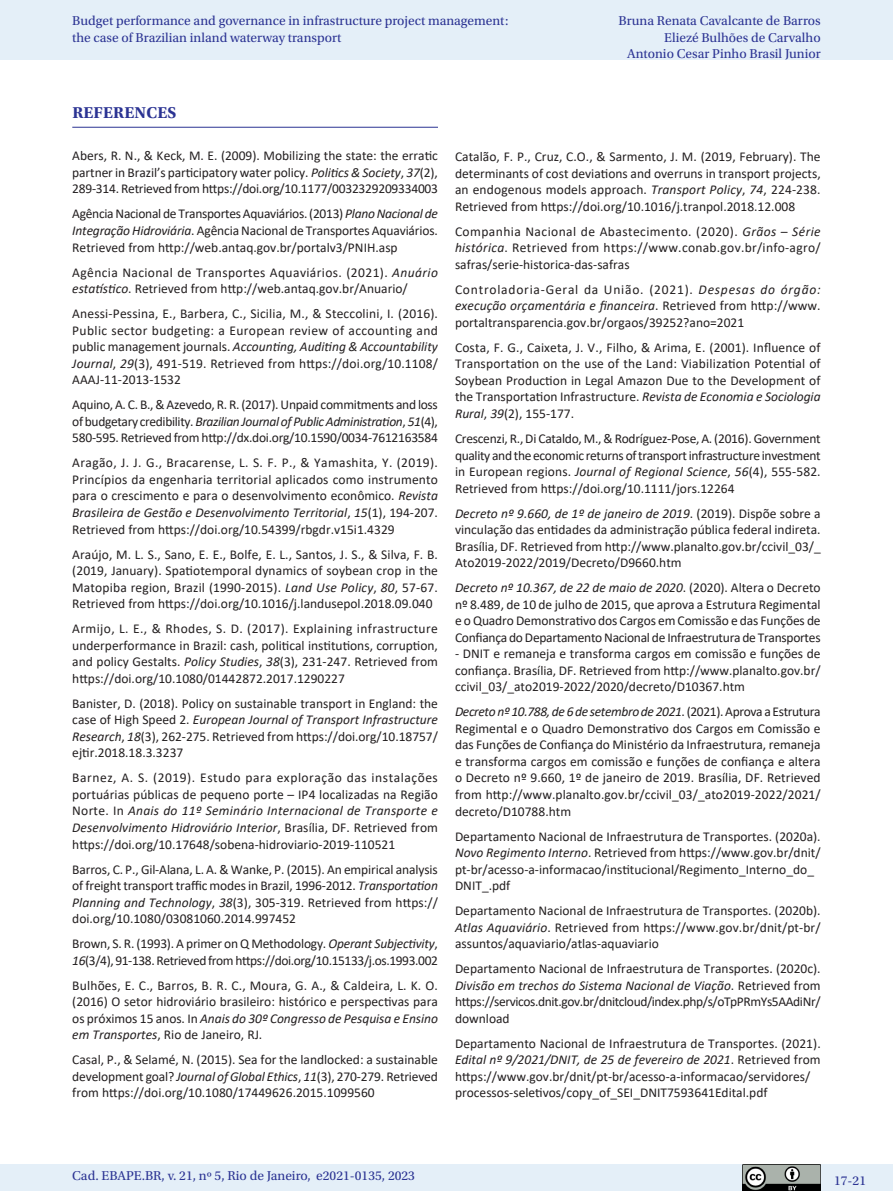
<style>
.page{position:relative;width:893px;height:1191px;background:#fff}
.page>*{position:absolute;margin:0;border:0;box-sizing:border-box;transform-origin:0 0}
._07_1_sub_1{font:700 16.5px "Utopia Std";letter-spacing:.01em;color:#2b3393}
.Referencias{font:13.5px/16.5px "Calibri";color:#231f20;text-align:justify}
.t1{font:13.5px/16.5px "Utopia Std";color:#2b3393}
.Referencias-2{font:13.5px/16.5px "Calibri";letter-spacing:-.03em;color:#231f20}
.Referencias-3{font:13.5px/16.5px "Calibri";letter-spacing:.03em;color:#231f20}
.s1{font-style:italic}
</style>
<div class="page">
<div style="left:0;top:0;width:893px;height:60px;background:#e4eff8"></div>
<div style="left:0;top:1164px;width:893px;height:27px;background:#e4eff8"></div>
<img style="left:743px;top:1164px;width:78px;height:27px">
<hr style="left:72px;top:127px;width:366px;height:1px;background:#2b3393">
<p class="t1" style="left:72px;top:13px;width:438px">Budget performance and governance in infrastructure project management: the case of Brazilian inland waterway transport</p>
<p class="t1" style="left:618px;top:13px;width:204px;text-align:right">Bruna Renata Cavalcante de Barros<br>Eliezé Bulhões de Carvalho<br>Antonio Cesar Pinho Brasil Junior</p>
<p class="_07_1_sub_1" style="left:72px;top:103px;width:106px">REFERENCES</p>
<p class="Referencias" style="left:72px;top:147px;width:367px">Abers, R. N., &amp; Keck, M. E. (2009). Mobilizing the state: the erratic partner in Brazil’s participatory water policy. <span class="s1">Politics &amp; Society</span>, <span class="s1">37</span>(2), 289-314. Retrieved from https://doi.org/10.1177/0032329209334003</p>
<p class="Referencias" style="left:72px;top:205px;width:367px">Agência Nacional de Transportes Aquaviários. (2013) <span class="s1">Plano Nacional de Integração Hidroviária</span>. Agência Nacional de Transportes Aquaviários.<br>Retrieved from http://web.antaq.gov.br/portalv3/PNIH.asp</p>
<p class="Referencias-3" style="left:72px;top:263px;width:367px">Agência Nacional de Transportes Aquaviários. (2021). <span class="s1">Anuário estatístico</span>. Retrieved from http://web.antaq.gov.br/Anuario/</p>
<p class="Referencias" style="left:72px;top:305px;width:367px">Anessi-Pessina, E., Barbera, C., Sicilia, M., &amp; Steccolini, I. (2016).<br>Public sector budgeting: a European review of accounting and public management journals. <span class="s1">Accounting, Auditing &amp; Accountability Journal</span>, <span class="s1">29</span>(3), 491-519. Retrieved from https://doi.org/10.1108/ AAAJ-11-2013-1532</p>
<p class="Referencias" style="left:72px;top:396px;width:367px">Aquino, A. C. B., &amp; Azevedo, R. R. (2017). Unpaid commitments and loss of budgetary credibility. <span class="s1">Brazilian Journal of Public Administration</span>, <span class="s1">51</span>(4), 580-595. Retrieved from http://dx.doi.org/10.1590/0034-7612163584</p>
<p class="Referencias" style="left:72px;top:454px;width:367px">Aragão, J. J. G., Bracarense, L. S. F. P., &amp; Yamashita, Y. (2019).<br>Princípios da engenharia territorial aplicados como instrumento para o crescimento e para o desenvolvimento econômico. <span class="s1">Revista Brasileira de Gestão e Desenvolvimento Territorial</span>, <span class="s1">15</span>(1), 194-207.<br>Retrieved from https://doi.org/10.54399/rbgdr.v15i1.4329</p>
<p class="Referencias" style="left:72px;top:545px;width:367px">Araújo, M. L. S., Sano, E. E., Bolfe, E. L., Santos, J. S., &amp; Silva, F. B. (2019, January). Spatiotemporal dynamics of soybean crop in the Matopiba region, Brazil (1990-2015). <span class="s1">Land Use Policy</span>, <span class="s1">80</span>, 57-67.<br>Retrieved from https://doi.org/10.1016/j.landusepol.2018.09.040</p>
<p class="Referencias" style="left:72px;top:620px;width:367px">Armijo, L. E., &amp; Rhodes, S. D. (2017). Explaining infrastructure underperformance in Brazil: cash, political institutions, corruption, and policy Gestalts. <span class="s1">Policy Studies</span>, <span class="s1">38</span>(3), 231-247. Retrieved from https://doi.org/10.1080/01442872.2017.1290227</p>
<p class="Referencias" style="left:72px;top:694px;width:367px">Banister, D. (2018). Policy on sustainable transport in England: the case of High Speed 2. <span class="s1">European Journal of Transport Infrastructure Research</span>, <span class="s1">18</span>(3), 262-275. Retrieved from https://doi.org/10.18757/ ejtir.2018.18.3.3237</p>
<p class="Referencias" style="left:72px;top:769px;width:367px">Barnez, A. S. (2019). Estudo para exploração das instalações portuárias públicas de pequeno porte – IP4 localizadas na Região Norte. In <span class="s1">Anais do 11º Seminário Internacional de Transporte e Desenvolvimento Hidroviário Interior</span>, Brasília, DF. Retrieved from https://doi.org/10.17648/sobena-hidroviario-2019-110521</p>
<p class="Referencias" style="left:72px;top:860px;width:367px">Barros, C. P., Gil-Alana, L. A. &amp; Wanke, P. (2015). An empirical analysis of freight transport traffic modes in Brazil, 1996-2012. <span class="s1">Transportation Planning and Technology</span>, <span class="s1">38</span>(3), 305-319. Retrieved from https:// doi.org/10.1080/03081060.2014.997452</p>
<p class="Referencias-2" style="left:72px;top:935px;width:367px">Brown, S. R. (1993). A primer on Q Methodology. <span class="s1">Operant Subjectivity</span>,<br><span class="s1">16</span>(3/4), 91-138. Retrieved from https://doi.org/10.15133/j.os.1993.002</p>
<p class="Referencias" style="left:72px;top:976px;width:367px">Bulhões, E. C., Barros, B. R. C., Moura, G. A., &amp; Caldeira, L. K. O. (2016) O setor hidroviário brasileiro: histórico e perspectivas para os próximos 15 anos. In <span class="s1">Anais do 30º Congresso de Pesquisa e Ensino em Transportes</span>, Rio de Janeiro, RJ.</p>
<p class="Referencias" style="left:72px;top:1051px;width:367px">Casal, P., &amp; Selamé, N. (2015). Sea for the landlocked: a sustainable development goal? <span class="s1">Journal of Global Ethics</span>, <span class="s1">11</span>(3), 270-279. Retrieved from https://doi.org/10.1080/17449626.2015.1099560</p>
<p class="Referencias" style="left:455px;top:148px;width:367px">Catalão, F. P., Cruz, C.O., &amp; Sarmento, J. M. (2019, February). The determinants of cost deviations and overruns in transport projects, an endogenous models approach. <span class="s1">Transport Policy</span>, <span class="s1">74</span>, 224-238.<br>Retrieved from https://doi.org/10.1016/j.tranpol.2018.12.008</p>
<p class="Referencias" style="left:455px;top:223px;width:367px">Companhia Nacional de Abastecimento. (2020). <span class="s1">Grãos – Série histórica</span>. Retrieved from https://www.conab.gov.br/info-agro/ safras/serie-historica-das-safras</p>
<p class="Referencias" style="left:455px;top:281px;width:367px">Controladoria-Geral da União. (2021). <span class="s1">Despesas do órgão: execução orçamentária e financeira</span>. Retrieved from http://www. portaltransparencia.gov.br/orgaos/39252?ano=2021</p>
<p class="Referencias" style="left:455px;top:339px;width:367px">Costa, F. G., Caixeta, J. V., Filho, &amp; Arima, E. (2001). Influence of Transportation on the use of the Land: Viabilization Potential of Soybean Production in Legal Amazon Due to the Development of the Transportation Infrastructure. <span class="s1">Revista de Economia e Sociologia Rural</span>, <span class="s1">39</span>(2), 155-177.</p>
<p class="Referencias" style="left:455px;top:430px;width:367px">Crescenzi, R., Di Cataldo, M., &amp; Rodríguez-Pose, A. (2016). Government quality and the economic returns of transport infrastructure investment in European regions. <span class="s1">Journal of Regional Science</span>, <span class="s1">56</span>(4), 555-582.<br>Retrieved from https://doi.org/10.1111/jors.12264</p>
<p class="Referencias" style="left:455px;top:504px;width:367px"><span class="s1">Decreto nº 9.660, de 1º de janeiro de 2019</span>. (2019). Dispõe sobre a vinculação das entidades da administração pública federal indireta.<br>Brasília, DF. Retrieved from http://www.planalto.gov.br/ccivil_03/_ Ato2019-2022/2019/Decreto/D9660.htm</p>
<p class="Referencias" style="left:455px;top:579px;width:367px"><span class="s1">Decreto nº 10.367, de 22 de maio de 2020</span>. (2020). Altera o Decreto nº 8.489, de 10 de julho de 2015, que aprova a Estrutura Regimental e o Quadro Demonstrativo dos Cargos em Comissão e das Funções de Confiança do Departamento Nacional de Infraestrutura de Transportes</p>
<p class="Referencias" style="left:455px;top:645px;width:367px">- DNIT e remaneja e transforma cargos em comissão e funções de confiança. Brasília, DF. Retrieved from http://www.planalto.gov.br/ ccivil_03/_ato2019-2022/2020/decreto/D10367.htm</p>
<p class="Referencias" style="left:455px;top:703px;width:367px"><span class="s1">Decreto nº 10.788, de 6 de setembro de 2021</span>. (2021). Aprova a Estrutura Regimental e o Quadro Demonstrativo dos Cargos em Comissão e das Funções de Confiança do Ministério da Infraestrutura, remaneja e transforma cargos em comissão e funções de confiança e altera o Decreto nº 9.660, 1º de janeiro de 2019. Brasília, DF. Retrieved from http://www.planalto.gov.br/ccivil_03/_ato2019-2022/2021/ decreto/D10788.htm</p>
<p class="Referencias" style="left:455px;top:827px;width:367px;text-align:left">Departamento Nacional de Infraestrutura de Transportes. (2020a).<br><span class="s1">Novo Regimento Interno</span>. Retrieved from https://www.gov.br/dnit/ pt-br/acesso-a-informacao/institucional/Regimento_Interno_do_ DNIT_.pdf</p>
<p class="Referencias" style="left:455px;top:902px;width:367px">Departamento Nacional de Infraestrutura de Transportes. (2020b).<br><span class="s1">Atlas Aquaviário</span>. Retrieved from https://www.gov.br/dnit/pt-br/ assuntos/aquaviario/atlas-aquaviario</p>
<p class="Referencias" style="left:455px;top:960px;width:367px">Departamento Nacional de Infraestrutura de Transportes. (2020c).<br><span class="s1">Divisão em trechos do Sistema Nacional de Viação</span>. Retrieved from https://servicos.dnit.gov.br/dnitcloud/index.php/s/oTpPRmYs5AAdiNr/ download</p>
<p class="Referencias" style="left:455px;top:1034px;width:367px;text-align:left">Departamento Nacional de Infraestrutura de Transportes. (2021).<br><span class="s1">Edital nº 9/2021/DNIT, de 25 de fevereiro de 2021</span>. Retrieved from https://www.gov.br/dnit/pt-br/acesso-a-informacao/servidores/ processos-seletivos/copy_of_SEI_DNIT7593641Edital.pdf</p>
<p class="t1" style="left:72px;top:1167px;width:344px">Cad. EBAPE.BR, v. 21, nº 5, Rio de Janeiro, e2021-0135, 2023</p>
<p class="t1" style="left:834px;top:1172px;width:33px">17-21</p>
</div>
